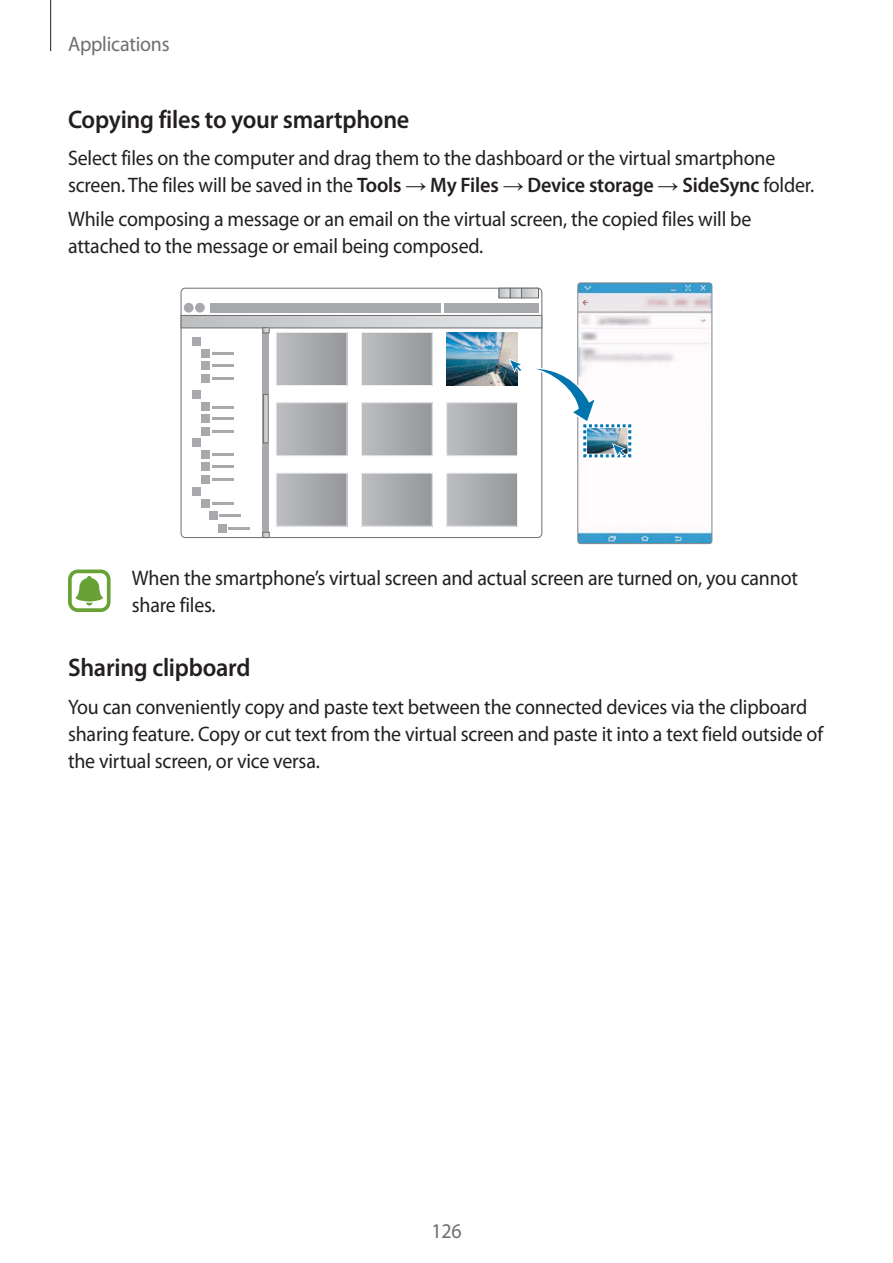
<style>
.page{position:relative;width:893px;height:1263px;background:#fff}
.page>*{position:absolute;margin:0;border:0;box-sizing:border-box;transform-origin:0 0}
.t1{font:600 25.5px "Myriad Pro";letter-spacing:-.01em;color:#231f20;scale:.95 1}
.t2{font:21px/27px "Myriad Pro";letter-spacing:-.01em;color:#231f20;scale:.95 1}
.t3{font:21px "Myriad Pro";letter-spacing:-.01em;color:#6d6e70;scale:.95 1}
.s1{font-weight:600}
.s2{font-family:"Arial"}
</style>
<div class="page">
<hr style="left:50px;top:0;width:1px;height:51px;background:#231f20">
<div style="left:181px;top:288px;width:361px;height:250px;border:1px solid #6d6e70;border-radius:4px"></div>
<svg style="left:183px;top:317px;width:357px;height:9px;background:#d1d2d4"></svg>
<div style="left:181px;top:315px;width:361px;height:13px;border:1px solid #6d6e70"></div>
<div style="left:263px;top:328px;width:6px;height:210px;background:#a7a9ac"></div>
<div style="left:276px;top:332px;width:71px;height:53px;background:linear-gradient(to right,#bcbec0,#949699)"></div>
<div style="left:276px;top:332px;width:71px;height:54px;border:1px solid #f1f1f2"></div>
<div style="left:361px;top:332px;width:71px;height:53px;background:linear-gradient(to right,#bcbec0,#949699)"></div>
<div style="left:361px;top:332px;width:72px;height:54px;border:1px solid #f1f1f2"></div>
<div style="left:276px;top:403px;width:71px;height:53px;background:linear-gradient(to right,#bcbec0,#949699)"></div>
<div style="left:276px;top:402px;width:71px;height:54px;border:1px solid #f1f1f2"></div>
<div style="left:361px;top:403px;width:71px;height:53px;background:linear-gradient(to right,#bcbec0,#949699)"></div>
<div style="left:361px;top:402px;width:72px;height:54px;border:1px solid #f1f1f2"></div>
<svg style="left:448px;top:404px;width:59px;height:50px;background:#aaacaf"></svg>
<div style="left:446px;top:402px;width:72px;height:54px;border:1px solid #f1f1f2"></div>
<div style="left:276px;top:473px;width:71px;height:53px;background:linear-gradient(to right,#bcbec0,#949699)"></div>
<div style="left:276px;top:473px;width:71px;height:54px;border:1px solid #f1f1f2"></div>
<div style="left:361px;top:473px;width:71px;height:53px;background:linear-gradient(to right,#bcbec0,#949699)"></div>
<div style="left:361px;top:473px;width:72px;height:54px;border:1px solid #f1f1f2"></div>
<div style="left:447px;top:473px;width:70px;height:53px;background:linear-gradient(to right,#bcbec0,#95979a)"></div>
<div style="left:446px;top:473px;width:72px;height:54px;border:1px solid #f1f1f2"></div>
<div style="left:192px;top:337px;width:9px;height:9px;background:#a7a9ac"></div>
<div style="left:201px;top:349px;width:8px;height:9px;background:#a7a9ac"></div>
<hr style="left:212px;top:352px;width:21px;height:2px;background:#a7a9ac">
<hr style="left:212px;top:365px;width:21px;height:2px;background:#a7a9ac">
<hr style="left:212px;top:377px;width:21px;height:2px;background:#a7a9ac">
<hr style="left:212px;top:406px;width:21px;height:2px;background:#a7a9ac">
<hr style="left:212px;top:418px;width:21px;height:2px;background:#a7a9ac">
<hr style="left:212px;top:430px;width:21px;height:2px;background:#a7a9ac">
<hr style="left:212px;top:453px;width:21px;height:2px;background:#a7a9ac">
<hr style="left:212px;top:466px;width:21px;height:2px;background:#a7a9ac">
<hr style="left:212px;top:478px;width:21px;height:2px;background:#a7a9ac">
<hr style="left:212px;top:502px;width:21px;height:2px;background:#a7a9ac">
<hr style="left:219px;top:515px;width:22px;height:2px;background:#a7a9ac">
<hr style="left:228px;top:527px;width:22px;height:2px;background:#a7a9ac">
<div style="left:201px;top:362px;width:8px;height:8px;background:#a7a9ac"></div>
<div style="left:201px;top:374px;width:8px;height:9px;background:#a7a9ac"></div>
<div style="left:192px;top:390px;width:9px;height:9px;background:#a7a9ac"></div>
<div style="left:201px;top:402px;width:8px;height:9px;background:#a7a9ac"></div>
<div style="left:201px;top:415px;width:8px;height:8px;background:#a7a9ac"></div>
<div style="left:201px;top:427px;width:8px;height:9px;background:#a7a9ac"></div>
<div style="left:192px;top:438px;width:9px;height:8px;background:#a7a9ac"></div>
<div style="left:201px;top:450px;width:8px;height:8px;background:#a7a9ac"></div>
<div style="left:201px;top:462px;width:8px;height:9px;background:#a7a9ac"></div>
<div style="left:201px;top:475px;width:8px;height:8px;background:#a7a9ac"></div>
<div style="left:192px;top:487px;width:9px;height:8px;background:#a7a9ac"></div>
<div style="left:201px;top:499px;width:8px;height:8px;background:#a7a9ac"></div>
<div style="left:209px;top:511px;width:9px;height:9px;background:#a7a9ac"></div>
<div style="left:218px;top:524px;width:8px;height:8px;background:#a7a9ac"></div>
<div style="left:184px;top:303px;width:10px;height:10px;background:#a7a9ac;border-radius:50%"></div>
<div style="left:195px;top:303px;width:10px;height:10px;background:#a7a9ac;border-radius:50%"></div>
<div style="left:211px;top:303px;width:230px;height:10px;background:#a7a9ac"></div>
<div style="left:444px;top:303px;width:94px;height:10px;background:#a7a9ac"></div>
<svg style="left:499px;top:288px;width:21px;height:10px"></svg>
<div style="left:510px;top:288px;width:12px;height:10px;border:1px solid #6d6e70"></div>
<svg style="left:523px;top:290px;width:14px;height:6px"></svg>
<div style="left:521px;top:288px;width:18px;height:10px;border:1px solid #6d6e70"></div>
<div style="left:263px;top:394px;width:5px;height:49px;background:#cbccce"></div>
<div style="left:263px;top:394px;width:5px;height:49px;border:1px solid #6d6e70"></div>
<div style="left:262px;top:327px;width:8px;height:6px;border:1px solid #6d6e70"></div>
<div style="left:262px;top:532px;width:8px;height:6px;border:1px solid #6d6e70"></div>
<img style="left:578px;top:283px;width:134px;height:261px;border-radius:3px">
<div style="left:577px;top:283px;width:135px;height:261px;border:1px solid #808285;border-radius:3px"></div>
<img style="left:447px;top:333px;width:70px;height:52px">
<svg style="left:507px;top:357px;width:126px;height:102px"></svg>
<svg style="left:68px;top:570px;width:43px;height:42px"></svg>
<p class="t3" style="left:68px;top:36px;width:109px">Applications</p>
<p class="t1" style="left:68px;top:110px;width:361px">Copying files to your smartphone</p>
<p class="t2" style="left:68px;top:146px;width:787px">Select files on the computer and drag them to the dashboard or the virtual smartphone screen. The files will be saved in the <span class="s1">Tools</span> <span class="s2">-</span> <span class="s1">My Files</span> <span class="s2">-</span> <span class="s1">Device storage</span> <span class="s2">-</span> <span class="s1">SideSync</span> folder.</p>
<p class="t2" style="left:68px;top:207px;width:721px">While composing a message or an email on the virtual screen, the copied files will be attached to the message or email being composed.</p>
<p class="t2" style="left:132px;top:566px;width:703px">When the smartphone’s virtual screen and actual screen are turned on, you cannot share files.</p>
<p class="t1" style="left:68px;top:658px;width:194px">Sharing clipboard</p>
<p class="t2" style="left:68px;top:695px;width:796px">You can conveniently copy and paste text between the connected devices via the clipboard sharing feature. Copy or cut text from the virtual screen and paste it into a text field outside of the virtual screen, or vice versa.</p>
<p class="t3" style="left:431px;top:1223px;width:33px">126</p>
</div>
